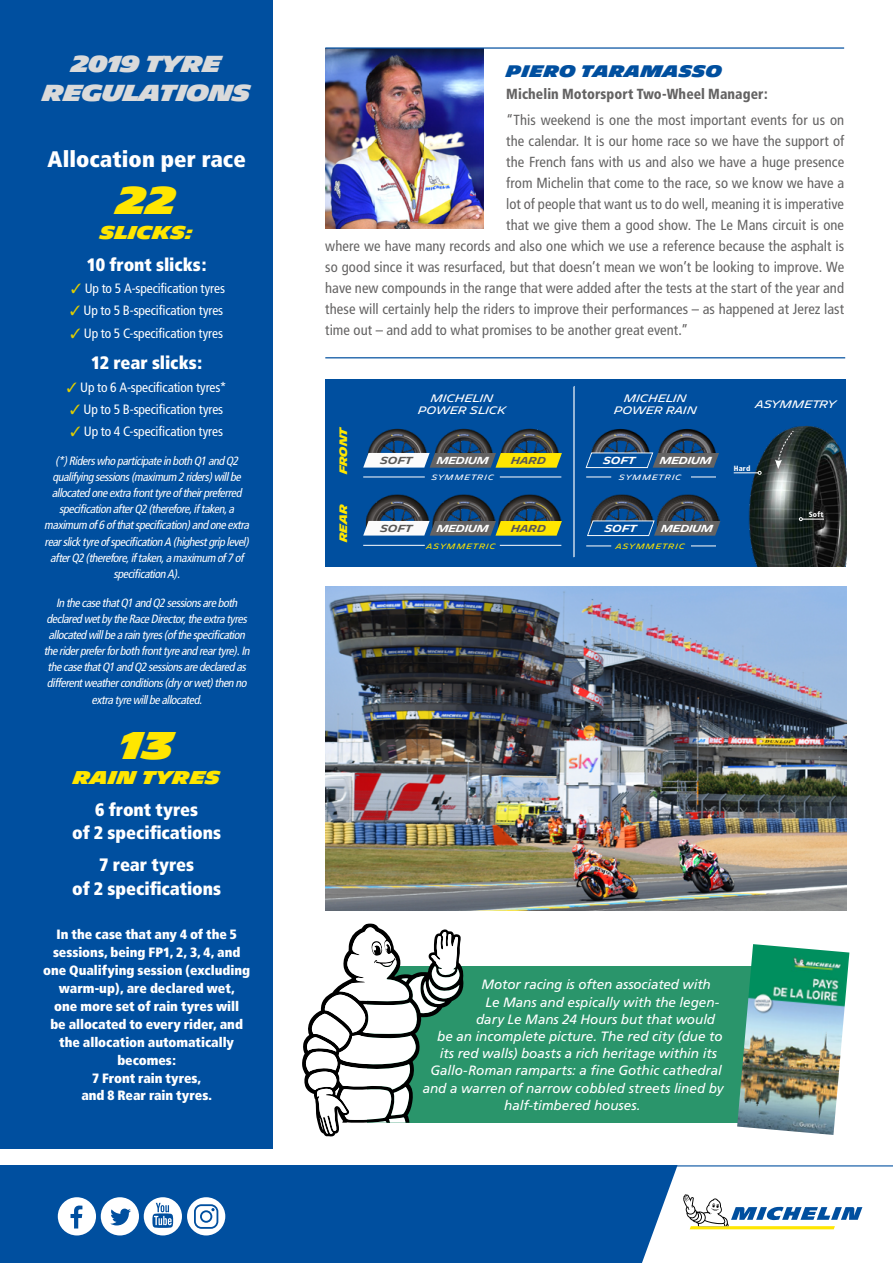
<style>
.page{position:relative;width:893px;height:1263px;background:#fff}
.page>*{position:absolute;margin:0;border:0;box-sizing:border-box;transform-origin:0 0}
.t1{font:900 37.5px "Michelin";color:#ffe600}
.t2{font:900 22.5px/28.8px "Michelin";letter-spacing:-.025em;color:#dadada;text-align:center}
.t3{font:900 condensed 22.5px "Frutiger";color:#fff}
.t4{font:900 condensed 18px/23.4px "Frutiger";letter-spacing:-.005em;color:#fff;text-align:center}
.t5{font:900 18px "Michelin";letter-spacing:-.01em;color:#ffe600}
.t6{font:900 16.2px "Michelin";letter-spacing:.005em;color:#004f9f}
.t7{font:condensed 14.55px "Frutiger";letter-spacing:.005em;color:#646363}
.t8{font:900 condensed 14.55px "Frutiger";letter-spacing:.005em;color:#646363;scale:.94 1}
.t9{font:italic 13.5px "Frutiger";letter-spacing:-.005em;color:#fff}
.t10{font:900 condensed 13.5px/18px "Frutiger";letter-spacing:-.005em;color:#fff;text-align:center}
.t11{font:condensed 13.5px "Frutiger";letter-spacing:-.01em;color:#fff}
.t12{font:italic condensed 12px/16.2px "Frutiger";letter-spacing:-.03em;color:#fff;text-align:center}
.t13{font:10.5px/12.6px "Michelin";letter-spacing:-.005em;color:#fff;text-align:center}
.t14{font:700 10.5px "Michelin";color:#ffe600}
.t15{font:10.5px "Michelin";letter-spacing:-.025em;color:#fff}
.t16{font:600 9.9px "Michelin";letter-spacing:-.04em;color:#fff}
.t17{font:600 9.9px "Michelin";color:#575756}
.t18{font:7.5px "Michelin";letter-spacing:.125em;color:#ffe600}
.t19{font:7.5px "Michelin";letter-spacing:.12em;color:#fff}
.t20{font:900 condensed 7.5px "Frutiger";letter-spacing:.03em;color:#fff}
.s1{color:#e1ce00}
.s2{font-family:"Frutiger LT Std"}
</style>
<div class="page">
<div style="left:0;top:1165px;width:893px;height:98px;background:#004f9f"></div>
<svg style="left:58px;top:1197px;width:124px;height:38px"></svg>
<svg style="left:642px;top:1165px;width:251px;height:98px;background:#dce6eb"></svg>
<div style="left:187px;top:1197px;width:38px;height:38px;background:#fff;border-radius:50%"></div>
<svg style="left:194px;top:1204px;width:24px;height:25px"></svg>
<img style="left:325px;top:49px;width:158px;height:179px">
<div style="left:0;top:0;width:272px;height:1148px;background:#004f9f"></div>
<hr style="left:325px;top:47px;width:519px;height:2px;background:#004f9f">
<hr style="left:325px;top:357px;width:520px;height:1px;background:#004f9f">
<div style="left:325px;top:379px;width:521px;height:188px;background:#004f9f"></div>
<img style="left:748px;top:425px;width:98px;height:142px">
<svg style="left:573px;top:386px;width:2px;height:171px"></svg>
<hr style="left:363px;top:477px;width:62px;height:1px;background:#fff">
<hr style="left:363px;top:545px;width:62px;height:1px;background:#fff">
<hr style="left:500px;top:477px;width:61px;height:1px;background:#fff">
<hr style="left:500px;top:545px;width:61px;height:1px;background:#fff">
<svg style="left:586px;top:477px;width:25px;height:1px"></svg>
<svg style="left:586px;top:546px;width:25px;height:1px"></svg>
<svg style="left:691px;top:477px;width:25px;height:1px"></svg>
<svg style="left:691px;top:546px;width:25px;height:1px"></svg>
<svg style="left:799px;top:517px;width:25px;height:4px"></svg>
<svg style="left:734px;top:471px;width:27px;height:4px"></svg>
<svg style="left:775px;top:430px;width:19px;height:39px"></svg>
<img style="left:368px;top:428px;width:61px;height:25px">
<img style="left:366px;top:494px;width:63px;height:27px">
<img style="left:435px;top:428px;width:58px;height:25px">
<img style="left:432px;top:494px;width:63px;height:27px">
<img style="left:501px;top:428px;width:58px;height:25px">
<img style="left:498px;top:494px;width:63px;height:27px">
<svg style="left:363px;top:453px;width:199px;height:15px;background:#b5b578"></svg>
<svg style="left:363px;top:521px;width:199px;height:15px;background:#b5b577"></svg>
<img style="left:591px;top:429px;width:61px;height:24px">
<img style="left:590px;top:494px;width:63px;height:27px">
<img style="left:658px;top:429px;width:58px;height:24px">
<img style="left:657px;top:494px;width:63px;height:27px">
<svg style="left:586px;top:453px;width:133px;height:15px"></svg>
<svg style="left:587px;top:521px;width:133px;height:15px"></svg>
<div style="left:367px;top:966px;width:457px;height:157px;background:#2a956b"></div>
<svg style="left:302px;top:923px;width:162px;height:214px"></svg>
<img style="left:325px;top:586px;width:521px;height:325px">
<img style="left:737px;top:944px;width:112px;height:191px">
<h2 class="t2" style="left:43px;top:50px;width:210px">2019 TYRE<br>REGULATIONS</h2>
<h2 class="t3" style="left:48px;top:145px;width:200px">Allocation per race</h2>
<h1 class="t1" style="left:117px;top:178px;width:60px">22</h1>
<p class="t5" style="left:100px;top:222px;width:95px">SLICKS:</p>
<p class="t4" style="left:87px;top:253px;width:121px">10 front slicks:</p>
<p class="t11" style="left:71px;top:281px;width:155px"><span class="s1">✓</span> Up to 5 A-specification tyres</p>
<p class="t11" style="left:70px;top:303px;width:155px"><span class="s1">✓</span> Up to 5 B-specification tyres</p>
<p class="t11" style="left:70px;top:325px;width:154px"><span class="s1">✓</span> Up to 5 C-specification tyres</p>
<p class="t4" style="left:91px;top:351px;width:113px">12 rear slicks:</p>
<p class="t11" style="left:67px;top:379px;width:161px"><span class="s1">✓</span> Up to 6 A-specification tyres*</p>
<p class="t11" style="left:70px;top:401px;width:155px"><span class="s1">✓</span> Up to 5 B-specification tyres</p>
<p class="t11" style="left:70px;top:423px;width:154px"><span class="s1">✓</span> Up to 4 C-specification tyres</p>
<p class="t12" style="left:44px;top:453px;width:209px">(*)RiderswhoparticipateinbothQ1andQ2 qualifyingsessions(maximum 2riders)willbe allocatedoneextrafronttyreoftheirpreferred specificationafterQ2(therefore,iftaken,a maximum of6ofthatspecification)andoneextra rearslicktyreofspecificationA (highestgriplevel) afterQ2(therefore,iftaken,amaximum of7of specificationA).</p>
<p class="t12" style="left:44px;top:595px;width:210px">InthecasethatQ1andQ2sessionsareboth declaredwetby theRaceDirector,theextratyres allocatedwillbearaintyres(ofthespecification theriderpreferforbothfronttyreandreartyre).In thecasethatQ1andQ2sessionsaredeclaredas differentweatherconditions(dry orwet)thenno extratyrewillbeallocated.</p>
<h1 class="t1" style="left:120px;top:724px;width:55px">13</h1>
<p class="t5" style="left:73px;top:767px;width:149px">RAIN TYRES</p>
<p class="t4" style="left:72px;top:798px;width:151px">6 front tyres<br>of 2 specifications</p>
<p class="t4" style="left:72px;top:853px;width:151px">7 rear tyres<br>of 2 specifications</p>
<p class="t10" style="left:43px;top:925px;width:209px">In the case that any 4 of the 5 sessions, being FP1, 2, 3, 4, and one Qualifying session (excluding warm-up), are declared wet,<br>one more set of rain tyres will<br>be allocated to every rider, and the allocation automatically becomes:<br>7 Front rain tyres,<br>and 8 Rear rain tyres.</p>
<p class="t6" style="left:506px;top:62px;width:217px">PIERO TARAMASSO</p>
<p class="t8" style="left:506px;top:85px;width:280px">Michelin Motorsport Two-Wheel Manager:</p>
<p class="t7" style="left:506px;top:111px;width:339px">“This weekend is one the most important events for us on</p>
<p class="t7" style="left:506px;top:132px;width:339px">the calendar. It is our home race so we have the support of</p>
<p class="t7" style="left:506px;top:153px;width:339px">the French fans with us and also we have a huge presence</p>
<p class="t7" style="left:506px;top:174px;width:339px">from Michelin that come to the race, so we know we have a</p>
<p class="t7" style="left:506px;top:195px;width:339px">lot of people that want us to do well, meaning it is imperative</p>
<p class="t7" style="left:506px;top:216px;width:339px">that we give them a good show. The Le Mans circuit is one</p>
<p class="t7" style="left:325px;top:237px;width:520px">where we have many records and also one which we use a reference because the asphalt is</p>
<p class="t7" style="left:325px;top:258px;width:520px">so good since it was resurfaced, but that doesn’t mean we won’t be looking to improve. We</p>
<p class="t7" style="left:325px;top:279px;width:520px">have new compounds in the range that were added after the tests at the start of the year and</p>
<p class="t7" style="left:325px;top:300px;width:520px">these will certainly help the riders to improve their performances – as happened at Jerez last</p>
<p class="t7" style="left:325px;top:321px;width:365px">time out – and add to what promises to be another great event.”</p>
<p class="t14" style="left:337px;top:474px;width:50px;rotate:-90deg">front</p>
<p class="t14" style="left:337px;top:542px;width:40px;rotate:-90deg">rear</p>
<p class="t13" style="left:418px;top:392px;width:90px">MICHELIN<br>POWER SLICK</p>
<p class="t13" style="left:614px;top:392px;width:85px">MICHELIN<br>POWER RAIN</p>
<p class="t17" style="left:380px;top:455px;width:34px">SOFT</p>
<p class="t16" style="left:437px;top:455px;width:54px">MEDIUM</p>
<p class="t17" style="left:511px;top:455px;width:37px">HARD</p>
<p class="t16" style="left:603px;top:455px;width:34px">SOFT</p>
<p class="t16" style="left:660px;top:455px;width:54px">MEDIUM</p>
<p class="t19" style="left:432px;top:473px;width:64px">SYMMETRIC</p>
<p class="t19" style="left:619px;top:473px;width:64px">SYMMETRIC</p>
<p class="t17" style="left:380px;top:523px;width:34px">SOFT</p>
<p class="t16" style="left:437px;top:523px;width:54px">MEDIUM</p>
<p class="t17" style="left:511px;top:523px;width:37px">HARD</p>
<p class="t16" style="left:605px;top:523px;width:34px">SOFT</p>
<p class="t16" style="left:661px;top:523px;width:54px">MEDIUM</p>
<p class="t18" style="left:427px;top:542px;width:71px">ASYMMETRIC</p>
<p class="t18" style="left:616px;top:542px;width:71px">ASYMMETRIC</p>
<p class="t15" style="left:755px;top:399px;width:82px">ASYMMETRY</p>
<p class="t20" style="left:734px;top:464px;width:18px">Hard</p>
<p class="t20" style="left:809px;top:510px;width:16px">Soft</p>
<p class="t9" style="left:481px;top:977px;width:231px">Motor racin<span class="s2">g is o</span>ften associated with</p>
<p class="t9" style="left:485px;top:994px;width:235px">Le Mans and espically with the legen-</p>
<p class="t9" style="left:476px;top:1011px;width:241px">dary Le Mans 24 Hours but that would</p>
<p class="t9" style="left:437px;top:1028px;width:287px">be an incomplete picture. The red city (due to</p>
<p class="t9" style="left:440px;top:1046px;width:279px">its red walls) boasts a rich heritage within its</p>
<p class="t9" style="left:430px;top:1063px;width:293px">Gallo-Roman ramparts: a fine Gothic cathedral</p>
<p class="t9" style="left:423px;top:1080px;width:302px">and a warren of narrow cobbled streets lined by</p>
<p class="t9" style="left:504px;top:1097px;width:138px">half-timbered houses.</p>
</div>
